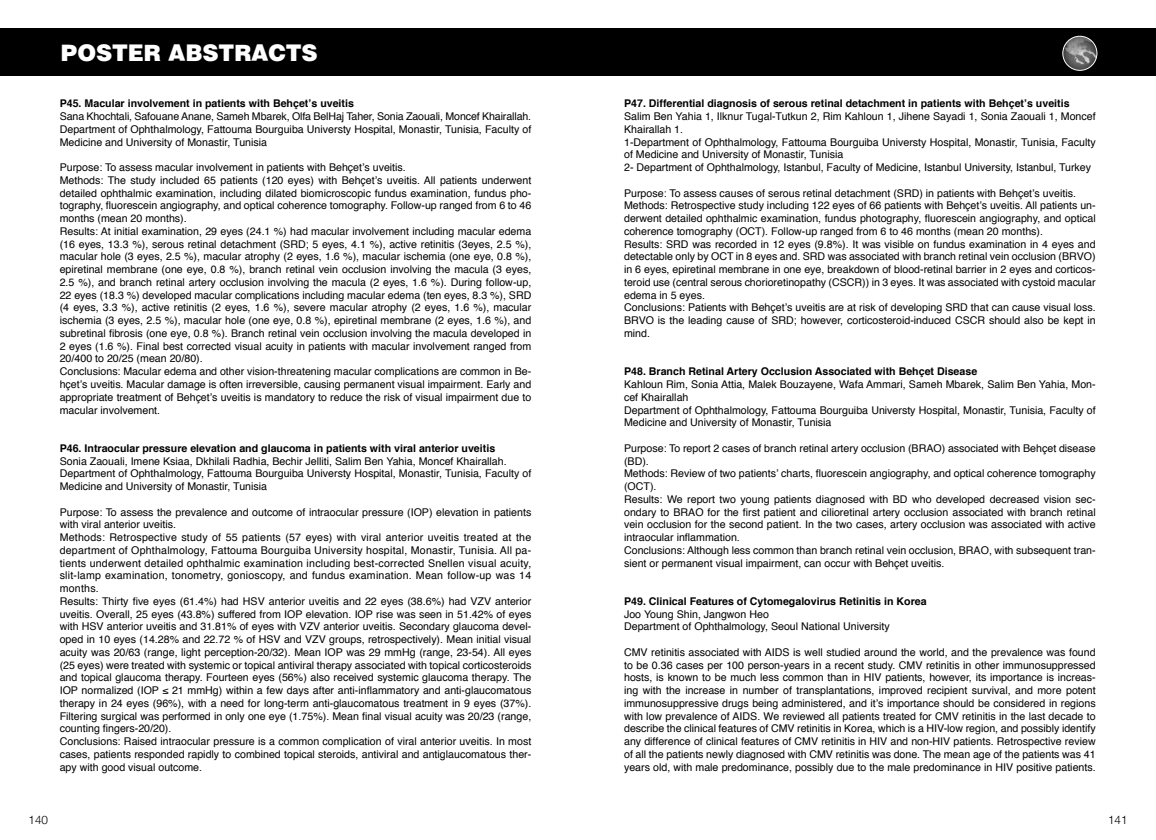
<style>
.page{position:relative;width:1156px;height:840px;background:#fff}
.page>*{position:absolute;margin:0;border:0;box-sizing:border-box;transform-origin:0 0}
.t1{font:22.5px "Mg Helvetica Extra";color:#fff}
.t2{font:300 12.5px "CF Helvetica";color:#000}
.t3{font:10.62px/12.8px "Helvetica";color:#000}
.t4{font:700 10.62px "Helvetica";color:#000}
</style>
<div class="page">
<div style="left:0;top:28px;width:578px;height:48px;background:#000"></div>
<div style="left:578px;top:28px;width:577px;height:48px;background:#000"></div>
<img style="left:1062px;top:36px;width:34px;height:34px;border-radius:17px">
<div style="left:1062px;top:36px;width:34px;height:35px;border:1px solid #fff;border-radius:50%"></div>
<h1 class="t1" style="left:61px;top:39px;width:258px">POSTER ABSTRACTS</h1>
<p class="t4" style="left:60px;top:95px;width:296px">P45. Macular involvement in patients with Behçet’s uveitis</p>
<p class="t3" style="left:60px;top:110px;width:473px;text-align:justify">Sana Khochtali, Safouane Anane, Sameh Mbarek, Olfa BelHaj Taher, Sonia Zaouali, Moncef Khairallah.<br>Department of Ophthalmology, Fattouma Bourguiba Universty Hospital, Monastir, Tunisia, Faculty of Medicine and University of Monastir, Tunisia</p>
<p class="t3" style="left:60px;top:161px;width:473px">Purpose: To assess macular involvement in patients with Behçet’s uveitis.<br>Methods: The study included 65 patients (120 eyes) with Behçet’s uveitis. All patients underwent detailed ophthalmic examination, including dilated biomicroscopic fundus examination, fundus pho&shy;tography, fluorescein angiography, and optical coherence tomography. Follow-up ranged from 6 to 46 months (mean 20 months).<br>Results: At initial examination, 29 eyes (24.1 %) had macular involvement including macular edema (16 eyes, 13.3 %), serous retinal detachment (SRD; 5 eyes, 4.1 %), active retinitis (3eyes, 2.5 %), macular hole (3 eyes, 2.5 %), macular atrophy (2 eyes, 1.6 %), macular ischemia (one eye, 0.8 %), epiretinal membrane (one eye, 0.8 %), branch retinal vein occlusion involving the macula (3 eyes, 2.5 %), and branch retinal artery occlusion involving the macula (2 eyes, 1.6 %). During follow-up, 22 eyes (18.3 %) developed macular complications including macular edema (ten eyes, 8.3 %), SRD (4 eyes, 3.3 %), active retinitis (2 eyes, 1.6 %), severe macular atrophy (2 eyes, 1.6 %), macular ischemia (3 eyes, 2.5 %), macular hole (one eye, 0.8 %), epiretinal membrane (2 eyes, 1.6 %), and subretinal fibrosis (one eye, 0.8 %). Branch retinal vein occlusion involving the macula developed in 2 eyes (1.6 %). Final best corrected visual acuity in patients with macular involvement ranged from 20/400 to 20/25 (mean 20/80).<br>Conclusions: Macular edema and other vision-threatening macular complications are common in Be&shy;hçet’s uveitis. Macular damage is often irreversible, causing permanent visual impairment. Early and appropriate treatment of Behçet’s uveitis is mandatory to reduce the risk of visual impairment due to macular involvement.</p>
<p class="t4" style="left:60px;top:439px;width:437px">P46. Intraocular pressure elevation and glaucoma in patients with viral anterior uveitis</p>
<p class="t3" style="left:60px;top:455px;width:473px">Sonia Zaouali, Imene Ksiaa, Dkhilali Radhia, Bechir Jelliti, Salim Ben Yahia, Moncef Khairallah.<br>Department of Ophthalmology, Fattouma Bourguiba Universty Hospital, Monastir, Tunisia, Faculty of<br>Medicine and University of Monastir, Tunisia</p>
<p class="t3" style="left:60px;top:506px;width:473px">Purpose: To assess the prevalence and outcome of intraocular pressure (IOP) elevation in patients with viral anterior uveitis.<br>Methods: Retrospective study of 55 patients (57 eyes) with viral anterior uveitis treated at the department of Ophthalmology, Fattouma Bourguiba University hospital, Monastir, Tunisia. All pa&shy;tients underwent detailed ophthalmic examination including best-corrected Snellen visual acuity, slit-lamp examination, tonometry, gonioscopy, and fundus examination. Mean follow-up was 14 months.<br>Results: Thirty five eyes (61.4%) had HSV anterior uveitis and 22 eyes (38.6%) had VZV anterior uveitis. Overall, 25 eyes (43.8%) suffered from IOP elevation. IOP rise was seen in 51.42% of eyes with HSV anterior uveitis and 31.81% of eyes with VZV anterior uveitis. Secondary glaucoma devel&shy;oped in 10 eyes (14.28% and 22.72 % of HSV and VZV groups, retrospectively). Mean initial visual acuity was 20/63 (range, light perception-20/32). Mean IOP was 29 mmHg (range, 23-54). All eyes (25 eyes) were treated with systemic or topical antiviral therapy associated with topical corticosteroids and topical glaucoma therapy. Fourteen eyes (56%) also received systemic glaucoma therapy. The IOP normalized (IOP ≤ 21 mmHg) within a few days after anti-inflammatory and anti-glaucomatous therapy in 24 eyes (96%), with a need for long-term anti-glaucomatous treatment in 9 eyes (37%).<br>Filtering surgical was performed in only one eye (1.75%). Mean final visual acuity was 20/23 (range, counting fingers-20/20).<br>Conclusions: Raised intraocular pressure is a common complication of viral anterior uveitis. In most cases, patients responded rapidly to combined topical steroids, antiviral and antiglaucomatous ther&shy;apy with good visual outcome.</p>
<p class="t2" style="left:29px;top:812px;width:21px">140</p>
<p class="t4" style="left:624px;top:95px;width:447px">P47. Differential diagnosis of serous retinal detachment in patients with Behçet’s uveitis</p>
<p class="t3" style="left:624px;top:110px;width:473px">Salim Ben Yahia 1, Ilknur Tugal-Tutkun 2, Rim Kahloun 1, Jihene Sayadi 1, Sonia Zaouali 1, Moncef Khairallah 1.<br>1-Department of Ophthalmology, Fattouma Bourguiba Universty Hospital, Monastir, Tunisia, Faculty of Medicine and University of Monastir, Tunisia<br>2- Department of Ophthalmology, Istanbul, Faculty of Medicine, Istanbul University, Istanbul, Turkey</p>
<p class="t3" style="left:624px;top:187px;width:473px">Purpose: To assess causes of serous retinal detachment (SRD) in patients with Behçet’s uveitis.<br>Methods: Retrospective study including 122 eyes of 66 patients with Behçet’s uveitis. All patients un&shy;derwent detailed ophthalmic examination, fundus photography, fluorescein angiography, and optical coherence tomography (OCT). Follow-up ranged from 6 to 46 months (mean 20 months).<br>Results: SRD was recorded in 12 eyes (9.8%). It was visible on fundus examination in 4 eyes and detectable only by OCT in 8 eyes and. SRD was associated with branch retinal vein occlusion (BRVO) in 6 eyes, epiretinal membrane in one eye, breakdown of blood-retinal barrier in 2 eyes and corticos&shy;teroid use (central serous chorioretinopathy (CSCR)) in 3 eyes. It was associated with cystoid macular edema in 5 eyes.<br>Conclusions: Patients with Behçet’s uveitis are at risk of developing SRD that can cause visual loss.<br>BRVO is the leading cause of SRD; however, corticosteroid-induced CSCR should also be kept in mind.</p>
<p class="t4" style="left:624px;top:363px;width:354px">P48. Branch Retinal Artery Occlusion Associated with Behçet Disease</p>
<p class="t3" style="left:624px;top:378px;width:473px">Kahloun Rim, Sonia Attia, Malek Bouzayene, Wafa Ammari, Sameh Mbarek, Salim Ben Yahia, Mon&shy;cef Khairallah<br>Department of Ophthalmology, Fattouma Bourguiba Universty Hospital, Monastir, Tunisia, Faculty of Medicine and University of Monastir, Tunisia</p>
<p class="t3" style="left:624px;top:442px;width:473px">Purpose: To report 2 cases of branch retinal artery occlusion (BRAO) associated with Behçet disease (BD).<br>Methods: Review of two patients’ charts, fluorescein angiography, and optical coherence tomography (OCT).<br>Results: We report two young patients diagnosed with BD who developed decreased vision sec&shy;ondary to BRAO for the first patient and cilioretinal artery occlusion associated with branch retinal vein occlusion for the second patient. In the two cases, artery occlusion was associated with active intraocular inflammation.<br>Conclusions: Although less common than branch retinal vein occlusion, BRAO, with subsequent tran&shy;sient or permanent visual impairment, can occur with Behçet uveitis.</p>
<p class="t4" style="left:624px;top:592px;width:304px">P49. Clinical Features of Cytomegalovirus Retinitis in Korea</p>
<p class="t3" style="left:624px;top:608px;width:267px">Joo Young Shin, Jangwon Heo<br>Department of Ophthalmology, Seoul National University</p>
<p class="t3" style="left:624px;top:646px;width:473px;text-align:justify">CMV retinitis associated with AIDS is well studied around the world, and the prevalence was found to be 0.36 cases per 100 person-years in a recent study. CMV retinitis in other immunosuppressed hosts, is known to be much less common than in HIV patients, however, its importance is increas&shy;ing with the increase in number of transplantations, improved recipient survival, and more potent immunosuppressive drugs being administered, and it’s importance should be considered in regions with low prevalence of AIDS. We reviewed all patients treated for CMV retinitis in the last decade to describe the clinical features of CMV retinitis in Korea, which is a HIV-low region, and possibly identify any difference of clinical features of CMV retinitis in HIV and non-HIV patients. Retrospective review of all the patients newly diagnosed with CMV retinitis was done. The mean age of the patients was 41 years old, with male predominance, possibly due to the male predominance in HIV positive patients.</p>
<p class="t2" style="left:1107px;top:812px;width:21px">141</p>
</div>
